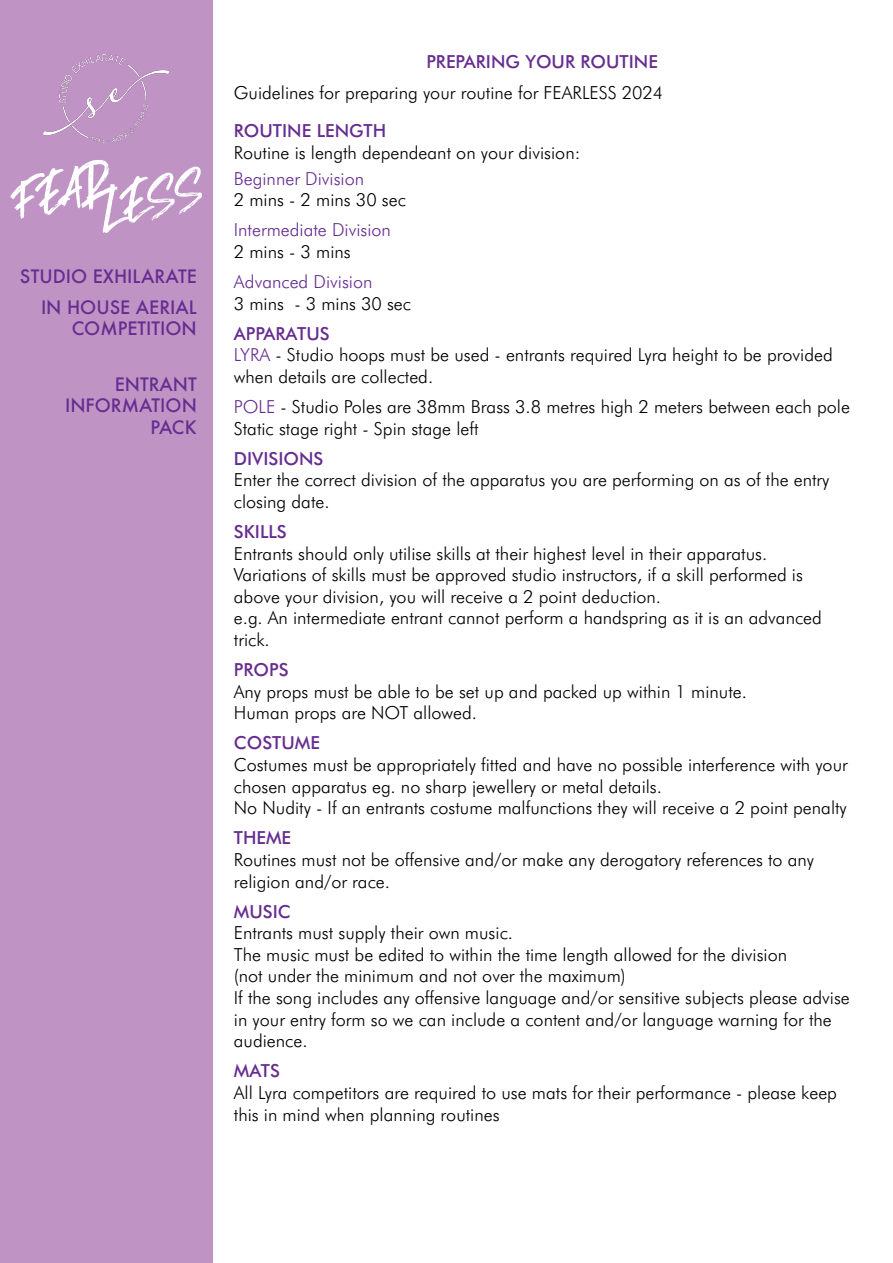
<style>
.page{position:relative;width:893px;height:1263px;background:#fff}
.page>*{position:absolute;margin:0;border:0;box-sizing:border-box;transform-origin:0 0}
.t1{font:300 18px/21.6px "Futura BT";color:#000}
.t2{font:500 18px "Futura BT";color:#662d91}
.t3{font:500 18px/21.6px "Futura";color:#662d91;text-align:right}
.t4{font:300 18px "Futura BT";color:#662d91}
.s1{font-weight:500;color:#662d91}
.s2{color:#662d91}
</style>
<div class="page">
<div style="left:0;top:0;width:213px;height:1263px;background:#bf94c4"></div>
<svg style="left:10px;top:160px;width:192px;height:73px"></svg>
<img style="left:44px;top:54px;width:125px;height:89px">
<p class="t3" style="left:20px;top:261px;width:178px;line-height:30.2px">STUDIO EXHILARATE<br>IN HOUSE AERIAL</p>
<p class="t3" style="left:72px;top:317px;width:127px">COMPETITION</p>
<p class="t3" style="left:65px;top:373px;width:133px">ENTRANT<br>INFORMATION<br>PACK</p>
<p class="t2" style="left:426px;top:51px;width:233px">PREPARING YOUR ROUTINE</p>
<p class="t1" style="left:234px;top:81px;width:431px">Guidelines for preparing your routine for FEARLESS 2024</p>
<p class="t2" style="left:234px;top:120px;width:154px">ROUTINE LENGTH</p>
<p class="t1" style="left:234px;top:141px;width:348px">Routine is length dependeant on your division:</p>
<p class="t4" style="left:234px;top:167px;width:132px">Beginner Division</p>
<p class="t1" style="left:234px;top:189px;width:174px">2 mins - 2 mins 30 sec</p>
<p class="t4" style="left:234px;top:219px;width:159px">Intermediate Division</p>
<p class="t1" style="left:234px;top:241px;width:118px">2 mins - 3 mins</p>
<p class="t4" style="left:234px;top:271px;width:140px">Advanced Division</p>
<p class="t1" style="left:234px;top:292px;width:179px">3 mins - 3 mins 30 sec</p>
<p class="t1" style="left:234px;top:322px;width:600px"><span class="s1">APPARATUS<br></span><span class="s2">LYRA</span> - Studio hoops must be used - entrants required Lyra height to be provided when details are collected.</p>
<p class="t1" style="left:234px;top:396px;width:618px"><span class="s2">POLE</span> - Studio Poles are 38mm Brass 3.8 metres high 2 meters between each pole<br>Static stage right - Spin stage left</p>
<p class="t2" style="left:234px;top:447px;width:91px">DIVISIONS</p>
<p class="t1" style="left:234px;top:469px;width:597px">Enter the correct division of the apparatus you are performing on as of the entry closing date.</p>
<p class="t2" style="left:234px;top:521px;width:54px">SKILLS</p>
<p class="t1" style="left:234px;top:542px;width:590px">Entrants should only utilise skills at their highest level in their apparatus.<br>Variations of skills must be approved studio instructors, if a skill performed is above your division, you will receive a 2 point deduction.<br>e.g. An intermediate entrant cannot perform a handspring as it is an advanced trick.</p>
<p class="t2" style="left:234px;top:659px;width:56px">PROPS</p>
<p class="t1" style="left:234px;top:680px;width:515px">Any props must be able to be set up and packed up within 1 minute.<br>Human props are NOT allowed.</p>
<p class="t2" style="left:234px;top:732px;width:88px">COSTUME</p>
<p class="t1" style="left:234px;top:754px;width:615px">Costumes must be appropriately fitted and have no possible interference with your chosen apparatus eg. no sharp jewellery or metal details.<br>No Nudity - If an entrants costume malfunctions they will receive a 2 point penalty</p>
<p class="t2" style="left:234px;top:827px;width:59px">THEME</p>
<p class="t1" style="left:234px;top:848px;width:582px">Routines must not be offensive and/or make any derogatory references to any religion and/or race.</p>
<p class="t2" style="left:234px;top:900px;width:58px">MUSIC</p>
<p class="t1" style="left:234px;top:922px;width:617px">Entrants must supply their own music.<br>The music must be edited to within the time length allowed for the division<br>(not under the minimum and not over the maximum)<br>If the song includes any offensive language and/or sensitive subjects please advise in your entry form so we can include a content and/or language warning for the audience.</p>
<p class="t2" style="left:234px;top:1060px;width:48px">MATS</p>
<p class="t1" style="left:234px;top:1081px;width:605px">All Lyra competitors are required to use mats for their performance - please keep this in mind when planning routines</p>
</div>
